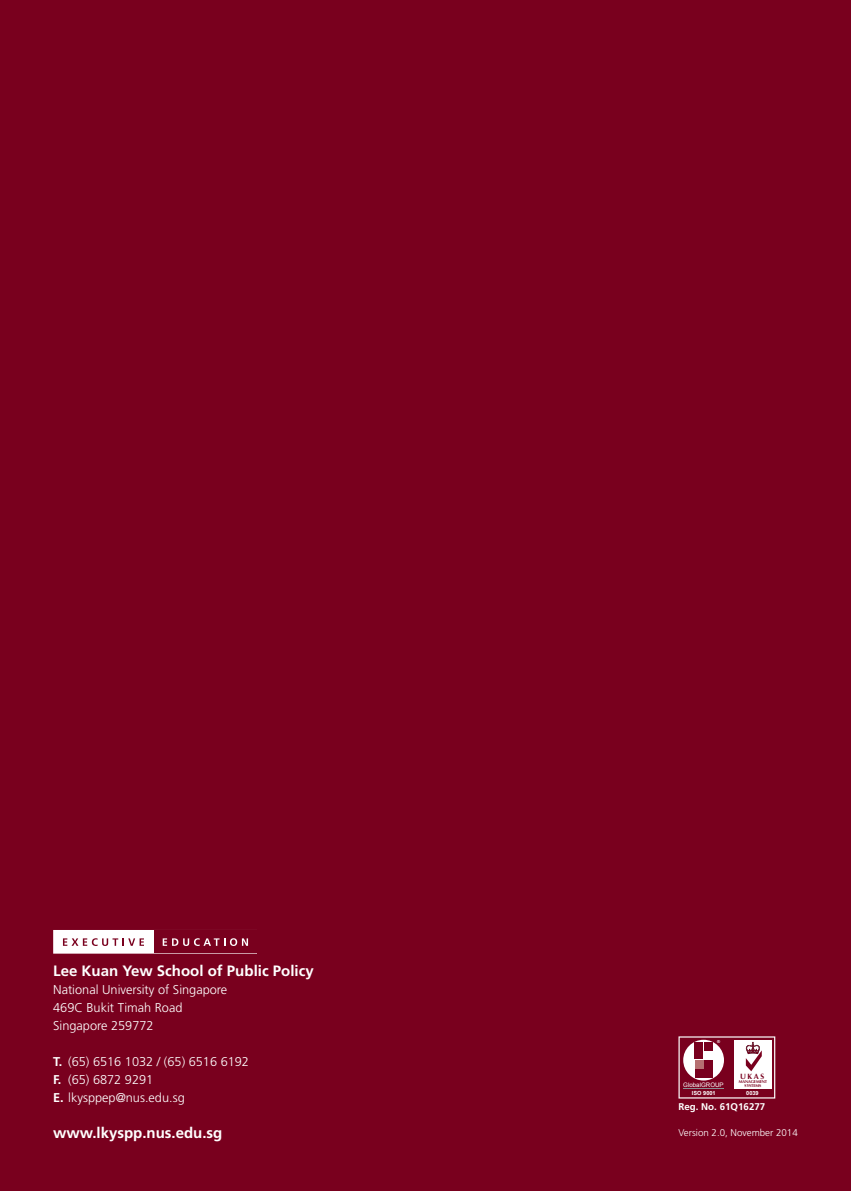
<style>
.page{position:relative;width:851px;height:1191px;background:#fff}
.page>*{position:absolute;margin:0;border:0;box-sizing:border-box;transform-origin:0 0}
.t1{font:700 15px "Frutiger LT Std";color:#fff}
.t2{font:300 12.75px/18px "Frutiger LT Std";color:#fff}
.t3{font:300 9.75px "Frutiger LT Std";color:#fff}
.t4{font:700 9.75px "Frutiger LT Std";color:#fff}
.t5{font:700 7.65px "Optima";color:#79001e}
.t6{font:6.15px "Arial";color:#fff}
.t7{font:700 5.7px "Arial";color:#fff}
.t8{font:700 4.2px/3.6px "Optima";letter-spacing:-.01em;color:#79001e;text-align:center}
.t9{font:700 4.05px "Arial";color:#fff}
.s1{font-weight:700}
</style>
<div class="page">
<div style="left:0;top:0;width:850px;height:1191px;background:#79001e"></div>
<svg style="left:53px;top:930px;width:196px;height:23px"></svg>
<svg style="left:678px;top:1036px;width:97px;height:62px"></svg>
<p class="t1" style="left:53px;top:961px;width:262px">Lee Kuan Yew School of Public Policy</p>
<p class="t2" style="left:53px;top:980px;width:176px">National University of Singapore<br>469C Bukit Timah Road<br>Singapore 259772</p>
<p class="t2" style="left:53px;top:1052px;width:197px"><span class="s1">T.</span> (65) 6516 1032 / (65) 6516 6192 <span class="s1">f.</span> (65) 6872 9291<br><span class="s1">E.</span> lkysppep@nus.edu.sg</p>
<p class="t1" style="left:53px;top:1123px;width:171px">www.lkyspp.nus.edu.sg</p>
<p class="t3" style="left:678px;top:1126px;width:121px">Version 2.0, November 2014</p>
<p class="t9" style="left:717px;top:1039px;width:5px">®</p>
<p class="t5" style="left:740px;top:1071px;width:26px">UKAS</p>
<p class="t7" style="left:746px;top:1089px;width:14px">0039</p>
<p class="t8" style="left:738px;top:1080px;width:30px">MANAGEMENT<br>SYSTEMS</p>
<p class="t6" style="left:683px;top:1080px;width:42px">GlobalGROUP</p>
<p class="t7" style="left:691px;top:1089px;width:25px">ISO 9001</p>
<p class="t4" style="left:678px;top:1101px;width:88px">reg. no. 61Q16277</p>
</div>
